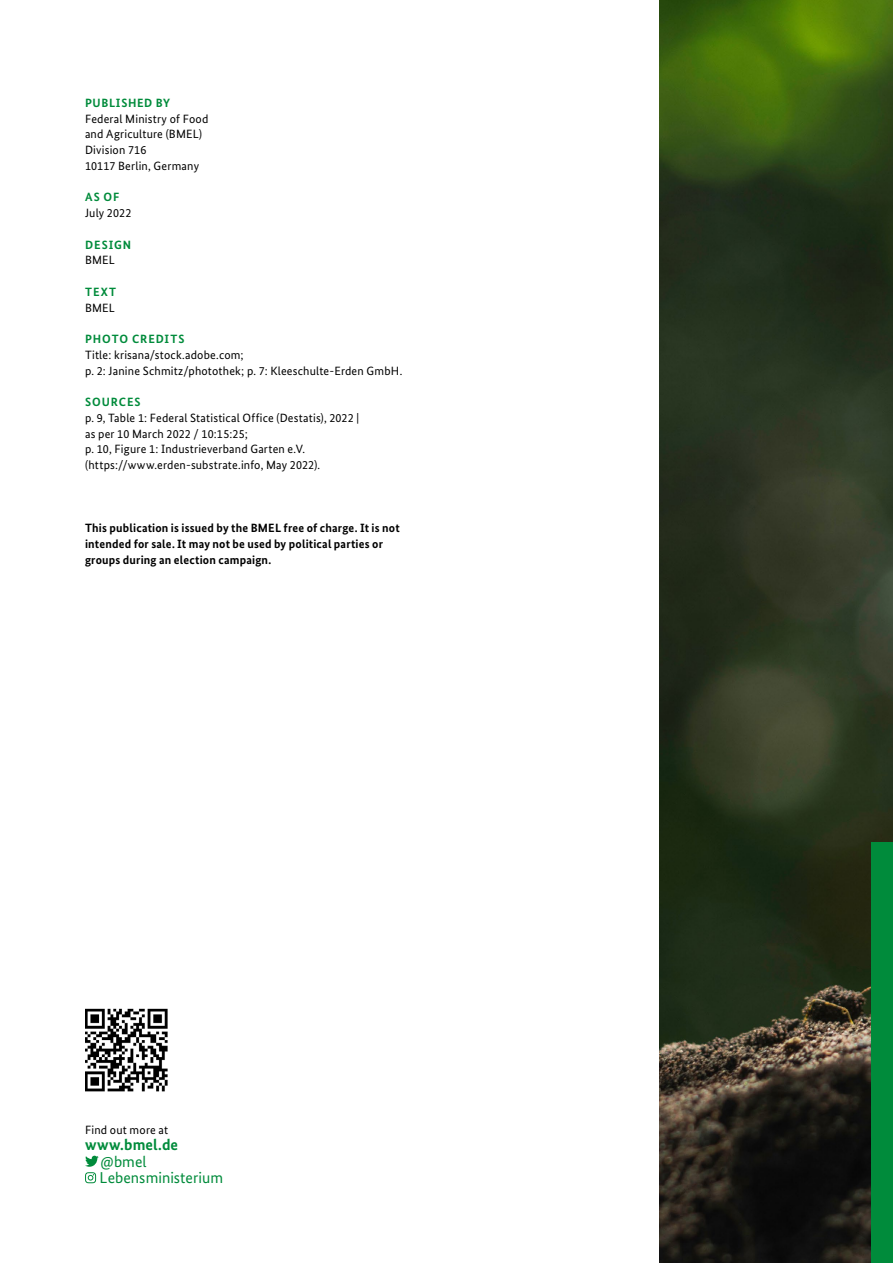
<style>
.page{position:relative;width:893px;height:1263px;background:#fff}
.page>*{position:absolute;margin:0;border:0;box-sizing:border-box;transform-origin:0 0}
.Impressum{font:15.75px "Bundes Sans";color:#008b3b}
.Impressum_Fließtext{font:700 15.75px "Bundes Sans";letter-spacing:.005em;color:#008b3b}
.Impressum_Fließtext-2{font:12px/15.8px "Bundes Sans";letter-spacing:.015em;color:#000}
.Impressum_Fließtext-3{font:700 12px/15.8px "Bundes Sans";letter-spacing:.015em;color:#000}
.Impressum_Überschrift{font:700 12px "Bundes Sans";letter-spacing:.08em;color:#008b3b}
.Impressum_Überschrift-2{font:700 12px "Bundes Sans";letter-spacing:.055em;color:#008b3b}
</style>
<div class="page">
<img style="left:85px;top:1008px;width:83px;height:84px">
<img style="left:659px;top:0;width:234px;height:1263px">
<div style="left:872px;top:842px;width:21px;height:421px;background:#008b3b"></div>
<svg style="left:85px;top:1156px;width:14px;height:27px"></svg>
<h1 class="Impressum_Überschrift-2" style="left:85px;top:95px;width:86px">PUBLISHED BY</h1>
<p class="Impressum_Fließtext-2" style="left:85px;top:110px;width:125px">Federal Ministry of Food and Agriculture (BMEL)</p>
<p class="Impressum_Fließtext-2" style="left:85px;top:142px;width:63px">Division 716</p>
<p class="Impressum_Fließtext-2" style="left:85px;top:158px;width:115px">10117 Berlin, Germany</p>
<h1 class="Impressum_Überschrift" style="left:85px;top:190px;width:36px">AS OF</h1>
<p class="Impressum_Fließtext-2" style="left:85px;top:205px;width:48px">July 2022</p>
<h1 class="Impressum_Überschrift" style="left:85px;top:237px;width:48px">DESIGN</h1>
<p class="Impressum_Fließtext-2" style="left:85px;top:252px;width:31px">BMEL</p>
<h1 class="Impressum_Überschrift" style="left:85px;top:284px;width:32px">TEXT</h1>
<p class="Impressum_Fließtext-2" style="left:85px;top:299px;width:31px">BMEL</p>
<h1 class="Impressum_Überschrift" style="left:85px;top:332px;width:101px">PHOTO CREDITS</h1>
<p class="Impressum_Fließtext-2" style="left:85px;top:347px;width:319px">Title: krisana/stock.adobe.com;<br>p. 2: Janine Schmitz/photothek; p. 7: Kleeschulte-Erden GmbH.</p>
<h1 class="Impressum_Überschrift" style="left:85px;top:395px;width:57px">SOURCES</h1>
<p class="Impressum_Fließtext-2" style="left:85px;top:410px;width:276px">p. 9, Table 1: Federal Statistical Office (Destatis), 2022 | as per 10 March 2022 / 10:15:25;<br>p. 10, Figure 1: Industrieverband Garten e.V. (https://www.erden-substrate.info, May 2022).</p>
<p class="Impressum_Fließtext-3" style="left:85px;top:520px;width:316px">This publication is issued by the BMEL free of charge. It is not intended for sale. It may not be used by political parties or groups during an election campaign.</p>
<p class="Impressum_Fließtext-2" style="left:85px;top:1121px;width:85px">Find out more at</p>
<p class="Impressum_Fließtext" style="left:85px;top:1135px;width:95px">www.bmel.de</p>
<p class="Impressum" style="left:101px;top:1152px;width:47px">@bmel</p>
<p class="Impressum" style="left:100px;top:1168px;width:125px">Lebensministerium</p>
</div>
